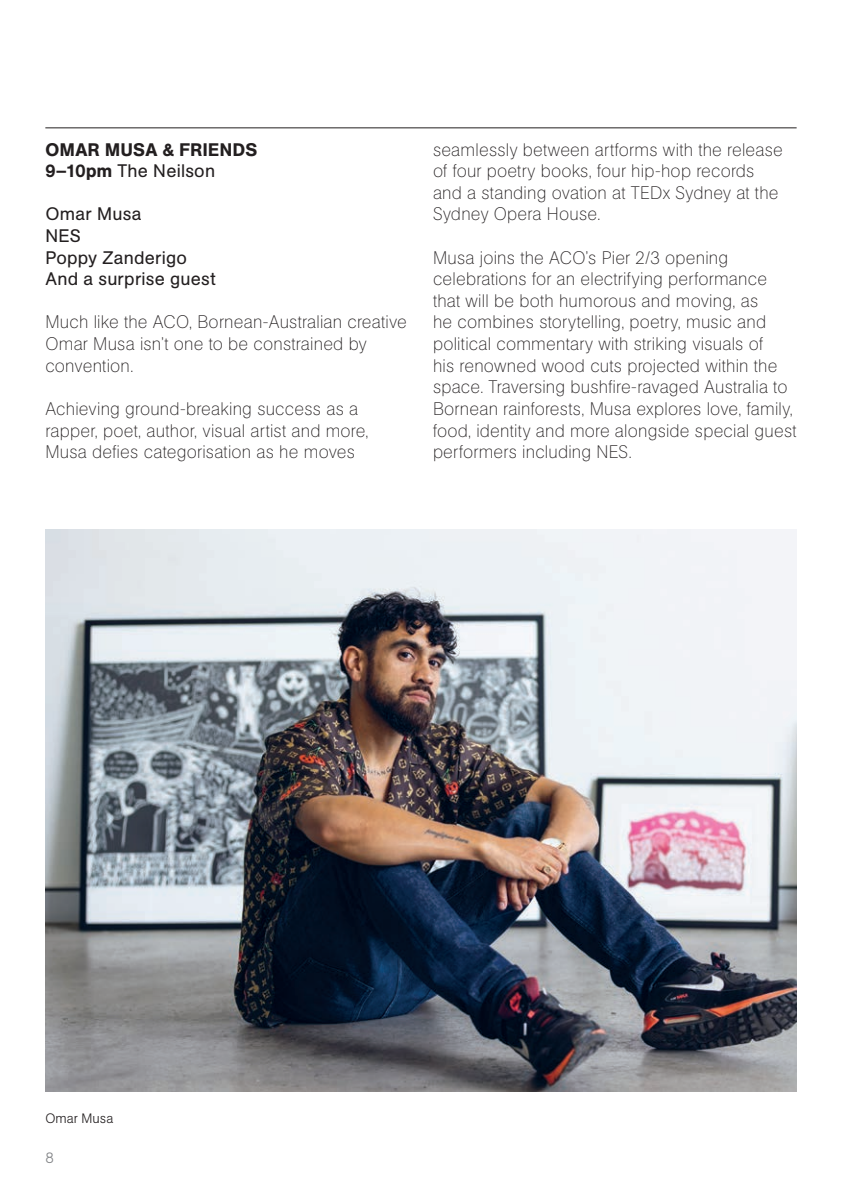
<style>
.page{position:relative;width:842px;height:1191px;background:#fff}
.page>*{position:absolute;margin:0;border:0;box-sizing:border-box;transform-origin:0 0}
.t1{font:200 18px/21.6px "AG Book Std";letter-spacing:.01em;color:#231f20}
.t2{font:18px/21.6px "AG Book Std";letter-spacing:.01em;color:#231f20}
.t3{font:500 18px/21.6px "AG Book Std";letter-spacing:.03em;color:#231f20}
.t4{font:300 15px "AG Book Std";color:#808285}
.t5{font:300 13.6px "AG Book Std";color:#231f20}
.s1{font-weight:400}
</style>
<div class="page">
<img style="left:45px;top:529px;width:752px;height:562px">
<hr style="left:45px;top:127px;width:752px;height:1px;background:#231f20">
<p class="t3" style="left:45px;top:139px;width:214px">OMAR MUSA &amp; FRIENDS<br>9–10pm <span class="s1">The Neilson</span></p>
<p class="t2" style="left:45px;top:204px;width:172px">Omar Musa<br>NES<br>Poppy Zanderigo<br>And a surprise guest</p>
<p class="t1" style="left:45px;top:312px;width:363px">Much like the ACO, Bornean-Australian creative<br>Omar Musa isn’t one to be constrained by convention.</p>
<p class="t1" style="left:45px;top:398px;width:325px">Achieving ground-breaking success as a rapper, poet, author, visual artist and more,<br>Musa defies categorisation as he moves</p>
<p class="t1" style="left:433px;top:139px;width:351px">seamlessly between artforms with the release of four poetry books, four hip-hop records and a standing ovation at TEDx Sydney at the Sydney Opera House.</p>
<p class="t1" style="left:433px;top:247px;width:365px">Musa joins the ACO’s Pier 2/3 opening celebrations for an electrifying performance that will be both humorous and moving, as<br>he combines storytelling, poetry, music and political commentary with striking visuals of<br>his renowned wood cuts projected within the space. Traversing bushfire-ravaged Australia to Bornean rainforests, Musa explores love, family, food, identity and more alongside special guest performers including NES.</p>
<p class="t5" style="left:45px;top:1110px;width:70px">Omar Musa</p>
<p class="t4" style="left:45px;top:1148px;width:10px">8</p>
</div>
